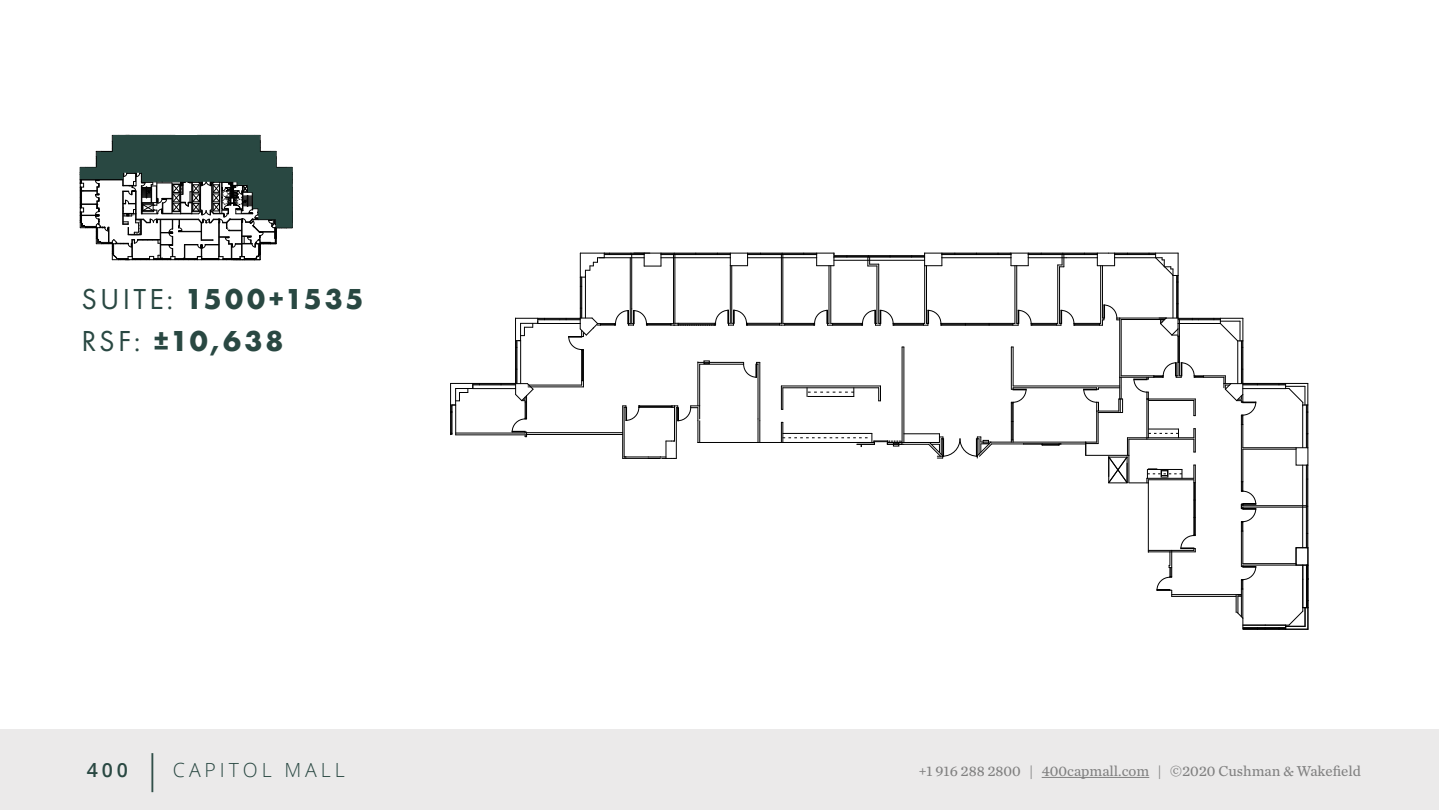
<style>
.page{position:relative;width:1440px;height:810px;background:#fff}
.page>*{position:absolute;margin:0;border:0;box-sizing:border-box;transform-origin:0 0}
.t1{font:700 30px/42.8px "Futura PT";letter-spacing:.095em;color:#294842}
.t2{font:300 19.5px "Open Sans";letter-spacing:.2em;color:#294842}
.t3{font:15px "Chronicle Text G2";color:#808080}
.s1{font-weight:400}
.s2{font-weight:600}
.s3{font-weight:600;font-size:39px}
</style>
<div class="page">
<div style="left:0;top:730px;width:1438px;height:80px;background:#ebeaea"></div>
<hr style="left:1041px;top:777px;width:108px;height:1px;background:#808080">
<svg style="left:450px;top:252px;width:729px;height:207px"></svg>
<hr style="left:730px;top:266px;width:1px;height:57px;background:#000">
<hr style="left:731px;top:266px;width:1px;height:57px;background:#000">
<hr style="left:746px;top:325px;width:35px;height:1px;background:#000">
<hr style="left:746px;top:323px;width:35px;height:1px;background:#000">
<hr style="left:1178px;top:276px;width:1px;height:42px;background:#000">
<hr style="left:1172px;top:276px;width:1px;height:42px;background:#000">
<hr style="left:1176px;top:276px;width:1px;height:42px;background:#000">
<hr style="left:1177px;top:276px;width:1px;height:42px;background:#000">
<hr style="left:1108px;top:253px;width:47px;height:1px;background:#000">
<hr style="left:634px;top:253px;width:200px;height:1px;background:#000">
<hr style="left:834px;top:255px;width:90px;height:1px;background:#000">
<hr style="left:924px;top:253px;width:86px;height:1px;background:#000">
<hr style="left:1010px;top:253px;width:98px;height:1px;background:#000">
<hr style="left:1028px;top:254px;width:69px;height:1px;background:#000">
<hr style="left:942px;top:254px;width:69px;height:1px;background:#000">
<hr style="left:834px;top:257px;width:90px;height:1px;background:#000">
<hr style="left:834px;top:256px;width:90px;height:1px;background:#000">
<hr style="left:747px;top:254px;width:69px;height:1px;background:#000">
<hr style="left:661px;top:254px;width:69px;height:1px;background:#000">
<hr style="left:1114px;top:257px;width:41px;height:1px;background:#000">
<hr style="left:942px;top:257px;width:69px;height:1px;background:#000">
<hr style="left:834px;top:260px;width:90px;height:1px;background:#000">
<hr style="left:781px;top:257px;width:35px;height:1px;background:#000">
<hr style="left:747px;top:257px;width:34px;height:1px;background:#000">
<hr style="left:661px;top:257px;width:69px;height:1px;background:#000">
<hr style="left:604px;top:254px;width:40px;height:1px;background:#000">
<hr style="left:1114px;top:254px;width:41px;height:1px;background:#000">
<hr style="left:1066px;top:257px;width:31px;height:1px;background:#000">
<hr style="left:1028px;top:257px;width:34px;height:1px;background:#000">
<svg style="left:1097px;top:253px;width:18px;height:13px"></svg>
<svg style="left:1010px;top:253px;width:19px;height:13px"></svg>
<svg style="left:924px;top:253px;width:18px;height:13px"></svg>
<svg style="left:816px;top:253px;width:18px;height:13px"></svg>
<svg style="left:730px;top:253px;width:18px;height:13px"></svg>
<svg style="left:644px;top:253px;width:18px;height:14px"></svg>
<hr style="left:580px;top:277px;width:1px;height:41px;background:#000">
<hr style="left:581px;top:277px;width:1px;height:41px;background:#000">
<hr style="left:516px;top:341px;width:1px;height:42px;background:#000">
<hr style="left:515px;top:341px;width:1px;height:42px;background:#000">
<hr style="left:517px;top:341px;width:1px;height:42px;background:#000">
<hr style="left:473px;top:384px;width:42px;height:1px;background:#000">
<hr style="left:473px;top:383px;width:42px;height:1px;background:#000">
<hr style="left:473px;top:388px;width:42px;height:1px;background:#000">
<hr style="left:473px;top:385px;width:42px;height:1px;background:#000">
<hr style="left:520px;top:341px;width:1px;height:43px;background:#000">
<hr style="left:585px;top:276px;width:1px;height:42px;background:#000">
<hr style="left:599px;top:257px;width:45px;height:1px;background:#000">
<svg style="left:580px;top:253px;width:30px;height:25px"></svg>
<hr style="left:604px;top:253px;width:46px;height:1px;background:#000">
<svg style="left:450px;top:383px;width:23px;height:52px"></svg>
<svg style="left:1155px;top:253px;width:24px;height:23px"></svg>
<hr style="left:698px;top:442px;width:159px;height:1px;background:#000">
<hr style="left:991px;top:444px;width:94px;height:1px;background:#000">
<hr style="left:991px;top:442px;width:94px;height:1px;background:#000">
<hr style="left:673px;top:255px;width:1px;height:69px;background:#000">
<hr style="left:674px;top:255px;width:1px;height:68px;background:#000">
<hr style="left:781px;top:255px;width:1px;height:68px;background:#000">
<hr style="left:782px;top:255px;width:1px;height:68px;background:#000">
<hr style="left:808px;top:396px;width:46px;height:1px;background:#000">
<hr style="left:783px;top:388px;width:95px;height:1px;background:#000">
<svg style="left:878px;top:386px;width:3px;height:16px"></svg>
<hr style="left:902px;top:347px;width:1px;height:95px;background:#000">
<hr style="left:903px;top:347px;width:1px;height:95px;background:#000">
<hr style="left:830px;top:266px;width:1px;height:57px;background:#000">
<hr style="left:829px;top:266px;width:1px;height:57px;background:#000">
<hr style="left:878px;top:264px;width:1px;height:59px;background:#000">
<hr style="left:876px;top:266px;width:1px;height:57px;background:#000">
<svg style="left:867px;top:256px;width:12px;height:11px"></svg>
<hr style="left:926px;top:266px;width:1px;height:57px;background:#000">
<hr style="left:924px;top:266px;width:1px;height:57px;background:#000">
<hr style="left:1016px;top:266px;width:1px;height:57px;background:#000">
<hr style="left:1014px;top:266px;width:1px;height:57px;background:#000">
<hr style="left:1100px;top:266px;width:1px;height:57px;background:#000">
<hr style="left:1102px;top:266px;width:1px;height:52px;background:#000">
<hr style="left:941px;top:323px;width:74px;height:1px;background:#000">
<hr style="left:941px;top:325px;width:77px;height:1px;background:#000">
<hr style="left:941px;top:324px;width:72px;height:1px;background:#000">
<hr style="left:781px;top:386px;width:99px;height:1px;background:#000">
<svg style="left:1011px;top:304px;width:297px;height:326px"></svg>
<hr style="left:1059px;top:267px;width:1px;height:56px;background:#000">
<hr style="left:1057px;top:265px;width:1px;height:58px;background:#000">
<svg style="left:1057px;top:253px;width:9px;height:15px"></svg>
<svg style="left:807px;top:388px;width:47px;height:8px"></svg>
<svg style="left:781px;top:386px;width:2px;height:24px"></svg>
<hr style="left:759px;top:362px;width:1px;height:59px;background:#000">
<hr style="left:758px;top:364px;width:1px;height:55px;background:#000">
<hr style="left:699px;top:364px;width:1px;height:42px;background:#000">
<hr style="left:697px;top:362px;width:1px;height:44px;background:#000">
<hr style="left:698px;top:362px;width:45px;height:1px;background:#000">
<hr style="left:700px;top:364px;width:43px;height:1px;background:#000">
<svg style="left:743px;top:362px;width:17px;height:15px"></svg>
<svg style="left:779px;top:310px;width:163px;height:16px"></svg>
<hr style="left:747px;top:324px;width:32px;height:1px;background:#000">
<svg style="left:781px;top:422px;width:211px;height:37px"></svg>
<svg style="left:704px;top:361px;width:5px;height:3px"></svg>
<hr style="left:526px;top:432px;width:97px;height:1px;background:#000">
<hr style="left:526px;top:434px;width:97px;height:1px;background:#000">
<svg style="left:758px;top:419px;width:2px;height:23px"></svg>
<hr style="left:528px;top:387px;width:55px;height:1px;background:#000">
<hr style="left:528px;top:385px;width:54px;height:1px;background:#000">
<hr style="left:583px;top:350px;width:1px;height:37px;background:#000">
<hr style="left:581px;top:350px;width:1px;height:35px;background:#000">
<hr style="left:582px;top:350px;width:1px;height:31px;background:#000">
<hr style="left:631px;top:255px;width:1px;height:54px;background:#000">
<hr style="left:630px;top:258px;width:1px;height:66px;background:#000">
<svg style="left:515px;top:308px;width:233px;height:43px"></svg>
<hr style="left:456px;top:433px;width:69px;height:1px;background:#000">
<hr style="left:456px;top:435px;width:70px;height:1px;background:#000">
<svg style="left:512px;top:383px;width:21px;height:54px"></svg>
<hr style="left:622px;top:406px;width:1px;height:52px;background:#000">
<svg style="left:623px;top:406px;width:77px;height:53px"></svg>
<svg style="left:80px;top:135px;width:213px;height:126px"></svg>
<h1 class="t1" style="left:81px;top:276px;width:284px"><span class="s1">SUITE:</span> 1500+1535<br><span class="s1">RSF:</span> ±10,638</h1>
<h2 class="t2" style="left:87px;top:757px;width:259px"><span class="s2">400</span> <span class="s3">|</span> CAPITOL MALL</h2>
<p class="t3" style="left:919px;top:760px;width:444px">+1 916 288 2800 | 400capmall.com | ©2020 Cushman &amp; Wakefield</p>
</div>
